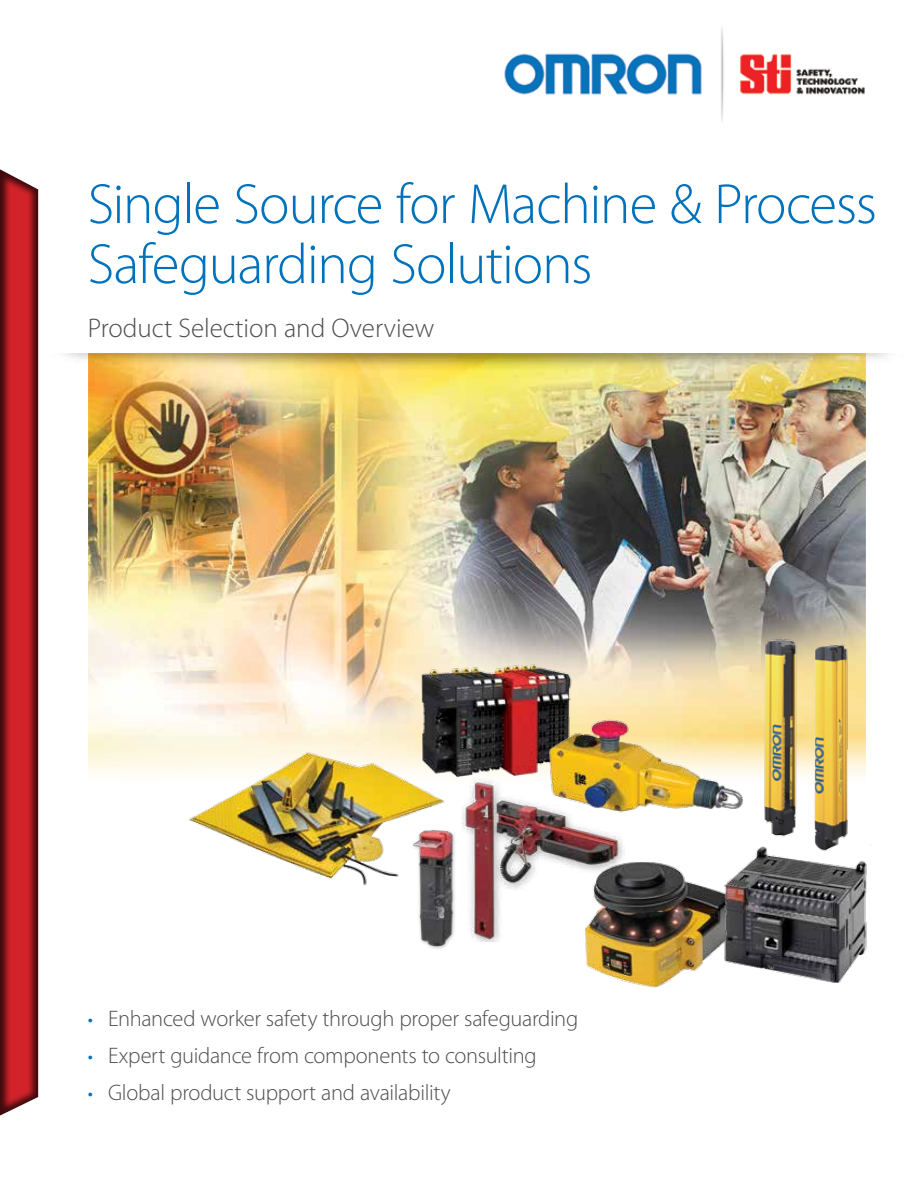
<style>
.page{position:relative;width:918px;height:1188px;background:#fff}
.page>*{position:absolute;margin:0;border:0;box-sizing:border-box;transform-origin:0 0}
.t1{font:300 57px/60px "Myriad Pro";letter-spacing:-.025em;color:#0072bc}
.t2{font:300 27px "Myriad Pro";color:#4d4d4f}
.t3{font:300 22.5px "Myriad Pro";letter-spacing:-.015em;color:#4d4d4f}
.s1{font-size:21px;color:#0072bc}
</style>
<div class="page">
<img style="left:89px;top:380px;width:777px;height:395px">
<img style="left:65px;top:354px;width:822px;height:26px">
<img style="left:410px;top:648px;width:178px;height:131px">
<img style="left:585px;top:862px;width:136px;height:126px">
<img style="left:184px;top:743px;width:270px;height:143px">
<img style="left:534px;top:699px;width:203px;height:113px">
<img style="left:737px;top:632px;width:129px;height:212px">
<img style="left:462px;top:779px;width:163px;height:163px">
<img style="left:408px;top:827px;width:47px;height:122px">
<img style="left:721px;top:844px;width:150px;height:139px">
<div style="left:0;top:169px;width:39px;height:948px;background:#000;opacity:.7"></div>
<img style="left:504px;top:27px;width:361px;height:94px">
<h1 class="t1" style="left:88px;top:174px;width:791px">Single Source for Machine &amp; Process<br>Safeguarding Solutions</h1>
<p class="t2" style="left:88px;top:312px;width:348px">Product Selection and Overview</p>
<p class="t3" style="left:88px;top:1005px;width:492px"><span class="s1">•</span> Enhanced worker safety through proper safeguarding</p>
<p class="t3" style="left:88px;top:1042px;width:451px"><span class="s1">•</span> Expert guidance from components to consulting</p>
<p class="t3" style="left:88px;top:1079px;width:365px"><span class="s1">•</span> Global product support and availability</p>
</div>
